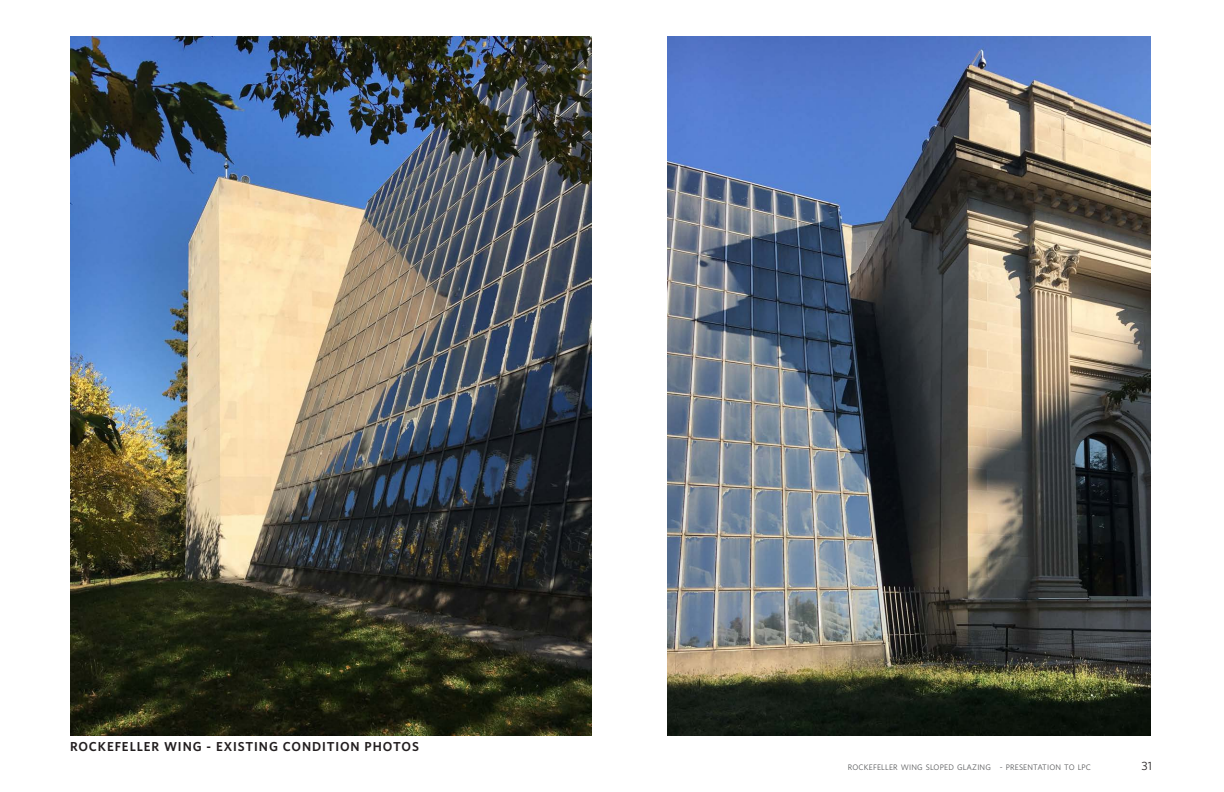
<style>
.page{position:relative;width:1224px;height:792px;background:#fff}
.page>*{position:absolute;margin:0;border:0;box-sizing:border-box;transform-origin:0 0}
.BBB_-_Slide_Title{font:600 13px "Whitney";letter-spacing:.065em;color:#231f20}
.t1{font:12px "Whitney";color:#231f20}
.t2{font:8px "Whitney";letter-spacing:.02em;color:#57585a}
</style>
<div class="page">
<img style="left:667px;top:37px;width:484px;height:698px">
<img style="left:71px;top:37px;width:521px;height:698px">
<p class="BBB_-_Slide_Title" style="left:70px;top:738px;width:350px">ROCKEFELLER WING - EXISTING CONDITION PHOTOS</p>
<p class="t2" style="left:848px;top:761px;width:245px">ROCKEFELLER WING SLOPED GLAZING - PRESENTATION TO LPC</p>
<h2 class="t1" style="left:1141px;top:757px;width:12px">31</h2>
</div>
